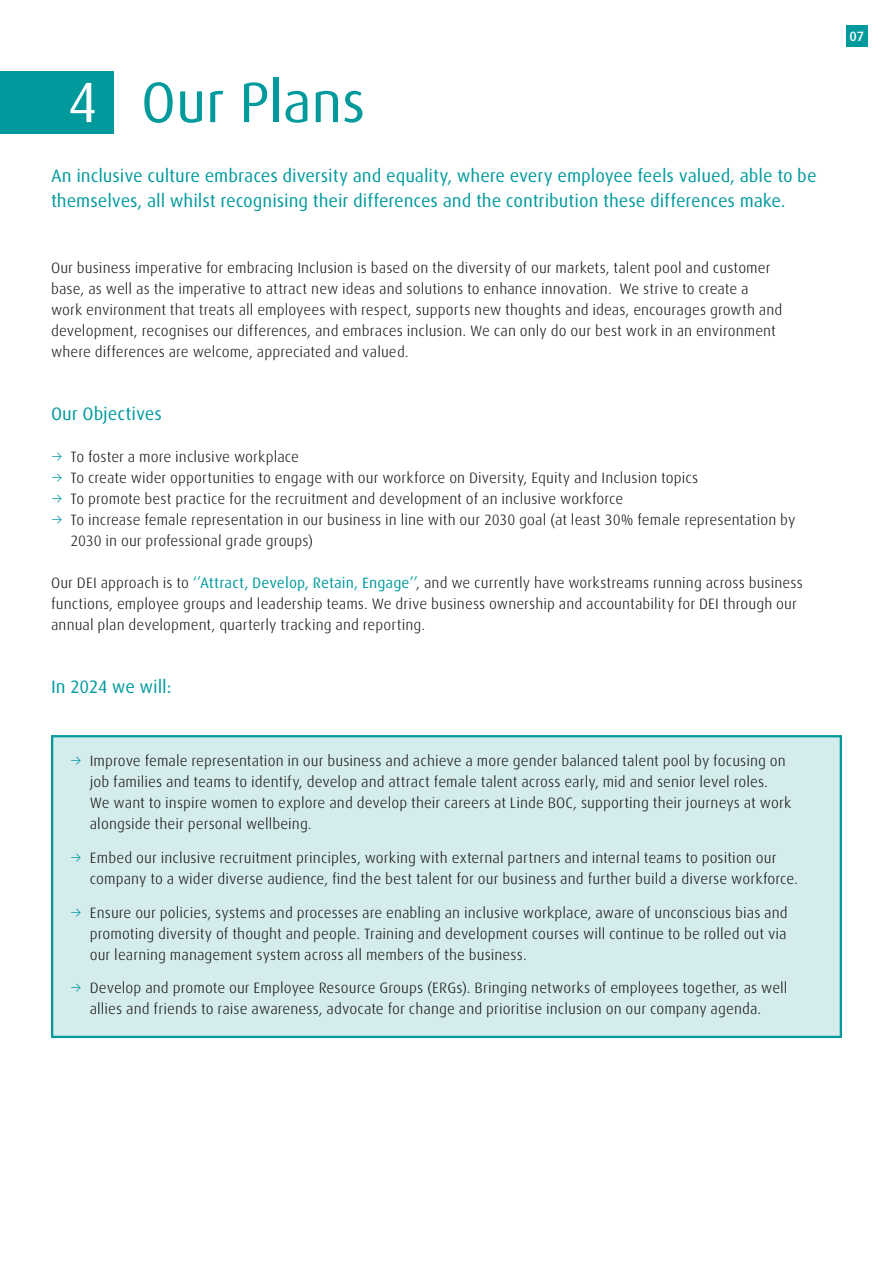
<style>
.page{position:relative;width:893px;height:1263px;background:#fff}
.page>*{position:absolute;margin:0;border:0;box-sizing:border-box;transform-origin:0 0}
.t1{font:57px "Linde Dax Global";letter-spacing:-.015em;color:#009a9d}
.t2{font:18px/25.2px "Linde Dax Global";letter-spacing:-.005em;color:#009a9d}
.t3{font:300 15px/21px "Linde Dax Global";letter-spacing:.005em;color:#1a1a18}
.t4{font:500 13.5px "Linde Dax Global";color:#fff}
.s1{color:#fff}
.s2{color:#009a9d}
.s3{font-weight:400;color:#009a9d}
</style>
<div class="page">
<div style="left:846px;top:26px;width:21px;height:21px;background:#009a9d"></div>
<div style="left:0;top:71px;width:113px;height:62px;background:#009a9d"></div>
<div style="left:52px;top:736px;width:789px;height:301px;background:#d5eced"></div>
<div style="left:51px;top:735px;width:791px;height:303px;border:2px solid #009a9d"></div>
<h1 class="t1" style="left:67px;top:69px;width:300px"><span class="s1">4</span> Our Plans</h1>
<p class="t2" style="left:51px;top:163px;width:767px">An inclusive culture embraces diversity and equality, where every employee feels valued, able to be themselves, all whilst recognising their differences and the contribution these differences make.</p>
<p class="t3" style="left:51px;top:257px;width:733px">Our business imperative for embracing Inclusion is based on the diversity of our markets, talent pool and customer base, as well as the imperative to attract new ideas and solutions to enhance innovation. We strive to create a work environment that treats all employees with respect, supports new thoughts and ideas, encourages growth and development, recognises our differences, and embraces inclusion. We can only do our best work in an environment where differences are welcome, appreciated and valued.</p>
<p class="t2" style="left:51px;top:401px;width:112px">Our Objectives</p>
<p class="t3" style="left:51px;top:446px;width:250px"><span class="s2">→</span> To foster a more inclusive workplace</p>
<p class="t3" style="left:51px;top:467px;width:649px"><span class="s2">→</span> To create wider opportunities to engage with our workforce on Diversity, Equity and Inclusion topics</p>
<p class="t3" style="left:51px;top:488px;width:574px"><span class="s2">→</span> To promote best practice for the recruitment and development of an inclusive workforce</p>
<p class="t3" style="left:71px;top:509px;width:726px;text-indent:-19px"><span class="s2">→</span> To increase female representation in our business in line with our 2030 goal (at least 30% female representation by<br>2030 in our professional grade groups)</p>
<p class="t3" style="left:51px;top:572px;width:753px">Our DEI approach is to <span class="s3">‘’Attract, Develop, Retain, Engage’’</span>, and we currently have workstreams running across business functions, employee groups and leadership teams. We drive business ownership and accountability for DEI through our annual plan development, quarterly tracking and reporting.</p>
<p class="t2" style="left:51px;top:674px;width:122px">In 2024 we will:</p>
<p class="t3" style="left:90px;top:750px;width:703px;text-indent:-19px"><span class="s2">→</span> Improve female representation in our business and achieve a more gender balanced talent pool by focusing on job families and teams to identify, develop and attract female talent across early, mid and senior level roles.<br>We want to inspire women to explore and develop their careers at Linde BOC, supporting their journeys at work alongside their personal wellbeing.</p>
<p class="t3" style="left:90px;top:847px;width:710px;text-indent:-19px"><span class="s2">→</span> Embed our inclusive recruitment principles, working with external partners and internal teams to position our company to a wider diverse audience, find the best talent for our business and further build a diverse workforce.</p>
<p class="t3" style="left:90px;top:902px;width:700px;text-align:justify;text-indent:-19px"><span class="s2">→</span> Ensure our policies, systems and processes are enabling an inclusive workplace, aware of unconscious bias and promoting diversity of thought and people. Training and development courses will continue to be rolled out via our learning management system across all members of the business.</p>
<p class="t3" style="left:70px;top:978px;width:719px;text-align:center"><span class="s2">→</span> Develop and promote our Employee Resource Groups (ERGs). Bringing networks of employees together, as well allies and friends to raise awareness, advocate for change and prioritise inclusion on our company agenda.</p>
<p class="t4" style="left:849px;top:28px;width:16px">07</p>
</div>
